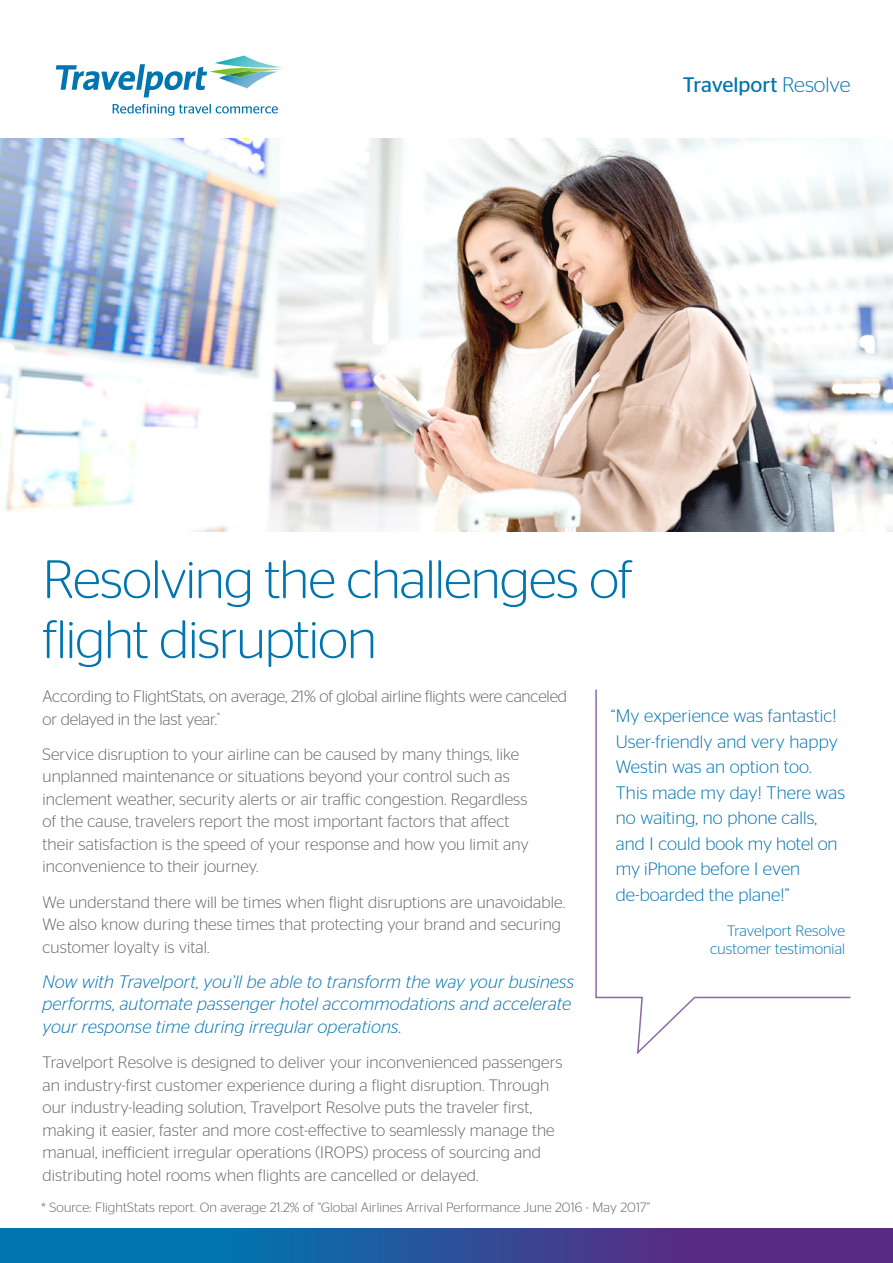
<style>
.page{position:relative;width:893px;height:1263px;background:#fff}
.page>*{position:absolute;margin:0;border:0;box-sizing:border-box;transform-origin:0 0}
.t1{font:300 54px/60px "Stag Sans Round";letter-spacing:-.02em;color:#0075b0}
.t2{font:21px "Stag Sans";color:#0075b0}
.t3{font:300 18px/25.5px "Stag Sans";letter-spacing:.01em;color:#0075b0}
.t4{font:italic 300 18px/22.5px "Stag Sans";letter-spacing:.01em;color:#0075b0}
.t5{font:300 16.5px/22.5px "Stag Sans";letter-spacing:.01em;color:#63666a}
.t6{font:300 16.5px/22.5px "Stag Sans";letter-spacing:-.01em;color:#63666a}
.t7{font:300 15px/18px "Stag Sans";letter-spacing:.01em;color:#0075b0;text-align:right}
.t8{font:300 13.5px "Stag Sans";letter-spacing:.01em;color:#63666a}
.s1{font-weight:300}
</style>
<div class="page">
<svg style="left:595px;top:689px;width:256px;height:365px"></svg>
<div style="left:0;top:1229px;width:893px;height:34px;background:linear-gradient(to right,#0083b9,#681f7b)"></div>
<svg style="left:113px;top:104px;width:165px;height:12px"></svg>
<svg style="left:56px;top:55px;width:227px;height:42px"></svg>
<img style="left:0;top:138px;width:893px;height:393px">
<p class="t2" style="left:683px;top:73px;width:169px">Travelport <span class="s1">Resolve</span></p>
<h1 class="t1" style="left:43px;top:548px;width:591px">Resolving the challenges of flight disruption</h1>
<p class="t6" style="left:43px;top:685px;width:526px">According to FlightStats, on average, 21% of global airline flights were canceled or delayed in the last year.<sup>*</sup></p>
<p class="t5" style="left:43px;top:743px;width:488px">Service disruption to your airline can be caused by many things, like unplanned maintenance or situations beyond your control such as inclement weather, security alerts or air traffic congestion. Regardless of the cause, travelers report the most important factors that affect their satisfaction is the speed of your response and how you limit any inconvenience to their journey.</p>
<p class="t5" style="left:43px;top:890px;width:524px">We understand there will be times when flight disruptions are unavoidable.<br>We also know during these times that protecting your brand and securing customer loyalty is vital.</p>
<p class="t4" style="left:43px;top:970px;width:533px">Now with Travelport, you’ll be able to transform the way your business performs, automate passenger hotel accommodations and accelerate your response time during irregular operations.</p>
<p class="t5" style="left:43px;top:1051px;width:521px">Travelport Resolve is designed to deliver your inconvenienced passengers an industry-first customer experience during a flight disruption. Through our industry-leading solution, Travelport Resolve puts the traveler first, making it easier, faster and more cost-effective to seamlessly manage the manual, inefficient irregular operations (IROPS) process of sourcing and distributing hotel rooms when flights are cancelled or delayed.</p>
<p class="t3" style="left:611px;top:703px;width:236px">“My experience was fantastic!<br>User-friendly and very happy<br>Westin was an option too.<br>This made my day! There was no waiting, no phone calls, and I could book my hotel on my iPhone before I even de-boarded the plane!”</p>
<p class="t7" style="left:710px;top:921px;width:136px">Travelport Resolve customer testimonial</p>
<p class="t8" style="left:41px;top:1200px;width:611px">* Source: FlightStats report. On average 21.2% of “Global Airlines Arrival Performance June 2016 - May 2017”</p>
</div>
